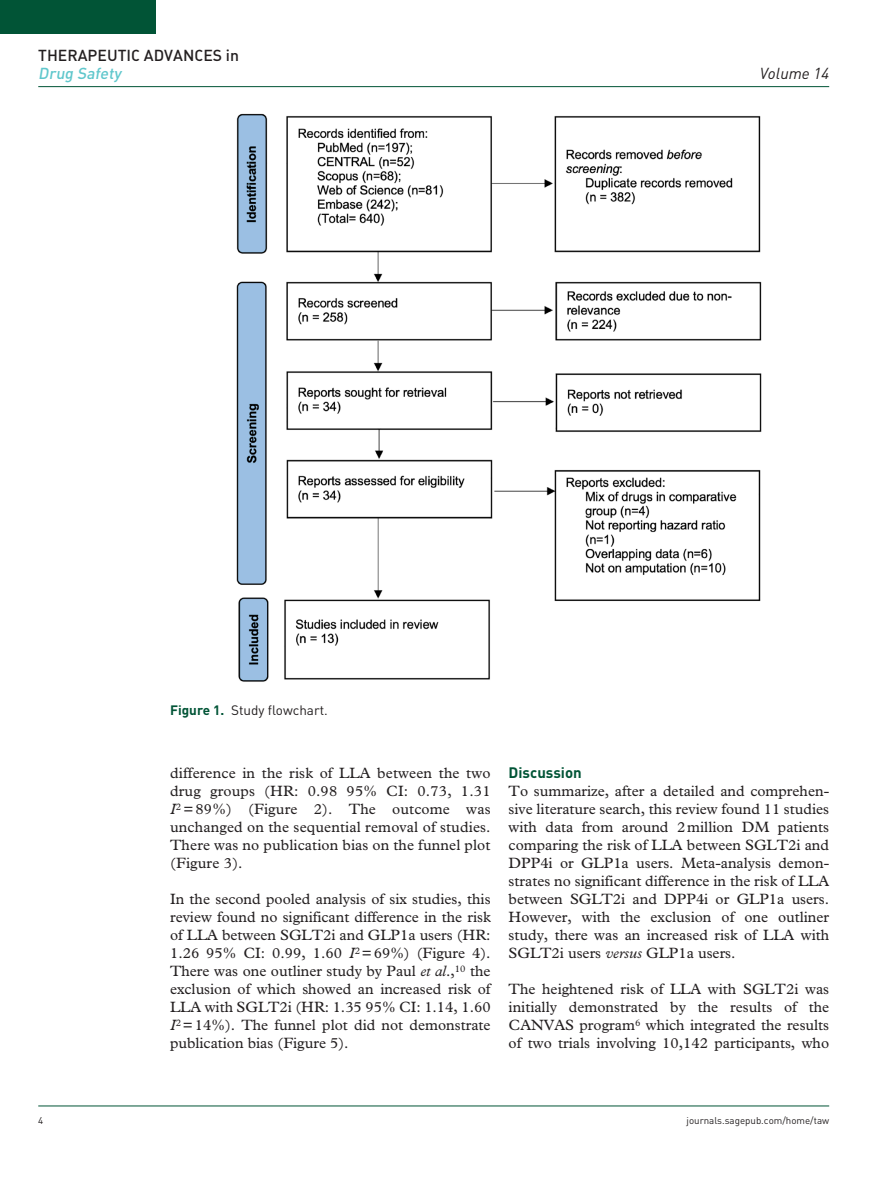
<style>
.page{position:relative;width:893px;height:1191px;background:#fff}
.page>*{position:absolute;margin:0;border:0;box-sizing:border-box;transform-origin:0 0}
.t1{font:15.75px "DIN Medium Alternate";color:#231f20}
.t2{font:italic 15.75px "DIN Medium Alternate";color:#60c7cc}
.t3{font:italic 15.75px "DIN";color:#231f20}
.t4{font:15px/18px "Plantin Std";color:#231f20;text-align:justify}
.t5{font:700 15px "DIN";color:#015436}
.t6{font:13.5px "DIN";color:#231f20}
.t7{font:9.75px "DIN";color:#231f20}
.s1{font-weight:700;color:#015436}
.s2{font-style:italic}
</style>
<div class="page">
<hr style="left:38px;top:1105px;width:791px;height:1px;background:#015436">
<div style="left:0;top:0;width:155px;height:34px;background:#015436"></div>
<hr style="left:38px;top:86px;width:791px;height:1px;background:#015436">
<img style="left:236px;top:113px;width:526px;height:569px">
<p class="t1" style="left:38px;top:45px;width:202px">THERAPEUTIC ADVANCES IN</p>
<p class="t2" style="left:38px;top:63px;width:84px">Drug Safety</p>
<p class="t3" style="left:760px;top:63px;width:71px">Volume 14</p>
<p class="t6" style="left:170px;top:701px;width:159px"><span class="s1">Figure 1.</span> Study flowchart.</p>
<p class="t4" style="left:170px;top:764px;width:322px">difference in the risk of LLA between the two drug groups (HR: 0.98 95% CI: 0.73, 1.31<br><span class="s2">I</span><sup>2</sup> =89%) (Figure 2). The outcome was unchanged on the sequential removal of studies.<br>There was no publication bias on the funnel plot (Figure 3).</p>
<p class="t4" style="left:170px;top:890px;width:322px">In the second pooled analysis of six studies, this review found no significant difference in the risk of LLA between SGLT2i and GLP1a users (HR:<br>1.26 95% CI: 0.99, 1.60 <span class="s2">I</span><sup>2</sup> =69%) (Figure 4).<br>There was one outliner study by Paul <span class="s2">et al</span>.,<sup>10</sup> the exclusion of which showed an increased risk of LLA with SGLT2i (HR: 1.35 95% CI: 1.14, 1.60<br><span class="s2">I</span><sup>2</sup> =14%). The funnel plot did not demonstrate publication bias (Figure 5).</p>
<p class="t5" style="left:509px;top:763px;width:75px">Discussion</p>
<p class="t4" style="left:509px;top:782px;width:322px">To summarize, after a detailed and comprehen&shy;sive literature search, this review found 11 studies with data from around 2million DM patients comparing the risk of LLA between SGLT2i and DPP4i or GLP1a users. Meta-analysis demon&shy;strates no significant difference in the risk of LLA between SGLT2i and DPP4i or GLP1a users.<br>However, with the exclusion of one outliner study, there was an increased risk of LLA with SGLT2i users <span class="s2">versus</span> GLP1a users.</p>
<p class="t4" style="left:509px;top:980px;width:322px">The heightened risk of LLA with SGLT2i was initially demonstrated by the results of the CANVAS program<sup>6</sup> which integrated the results of two trials involving 10,142 participants, who</p>
<p class="t7" style="left:38px;top:1114px;width:7px">4</p>
<p class="t7" style="left:687px;top:1114px;width:144px">journals.sagepub.com/home/taw</p>
</div>
